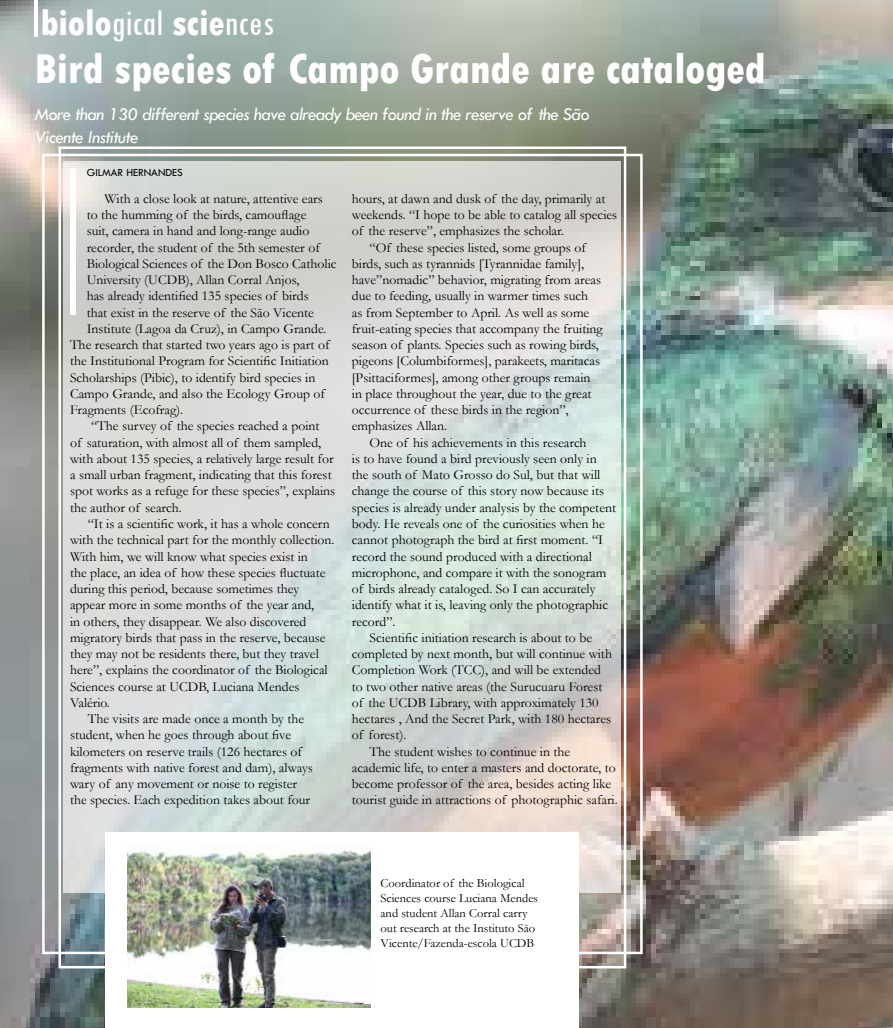
<style>
.page{position:relative;width:893px;height:1028px;background:#fff}
.page>*{position:absolute;margin:0;border:0;box-sizing:border-box;transform-origin:0 0}
.t1{font:800 condensed 43.75px "Tw Cen";color:#fff}
.t2{font:800 condensed 37.5px "Tw Cen";color:#fff}
.t3{font:italic 18.75px/22.5px "Tw Cen";letter-spacing:-.03em;color:#fff}
.t4{font:13.75px "Garamond";color:#000}
.t5{font:12.5px/15px "Garamond";color:#000}
.t6{font:11.25px "Tw Cen";color:#000}
.s1{font-weight:400}
</style>
<div class="page">
<img style="left:0;top:0;width:893px;height:1028px">
<svg style="left:64px;top:161px;width:557px;height:731px;background:#d7dbd7"></svg>
<div style="left:71px;top:168px;width:5px;height:146px;background:#fff"></div>
<hr style="left:35px;top:0;width:3px;height:36px;background:#fff">
<div style="left:106px;top:832px;width:473px;height:196px;background:#fff"></div>
<img style="left:128px;top:845px;width:242px;height:162px">
<h2 class="t2" style="left:41px;top:1px;width:235px">biolo<span class="s1">gical</span> scie<span class="s1">nces</span></h2>
<h1 class="t1" style="left:35px;top:43px;width:733px">Bird species of Campo Grande are cataloged</h1>
<h3 class="t3" style="left:35px;top:103px;width:557px">More than 130 different species have already been found in the reserve of the São<br>Vicente Institute</h3>
<p class="t6" style="left:87px;top:166px;width:98px">GILMAR HERNANDES</p>
<p class="t4" style="left:104px;top:189px;width:220px">With a close look at nature, attentive ears</p>
<p class="t4" style="left:87px;top:205px;width:221px">to the humming of the birds, camouflage</p>
<p class="t4" style="left:87px;top:222px;width:224px">suit, camera in hand and long-range audio</p>
<p class="t4" style="left:87px;top:238px;width:235px">recorder, the student of the 5th semester of</p>
<p class="t4" style="left:87px;top:254px;width:251px">Biological Sciences of the Don Bosco Catholic</p>
<p class="t4" style="left:87px;top:270px;width:214px">University (UCDB), Allan Corral Anjos,</p>
<p class="t4" style="left:87px;top:287px;width:224px">has already identified 135 species of birds</p>
<p class="t4" style="left:87px;top:303px;width:229px">that exist in the reserve of the São Vicente</p>
<p class="t4" style="left:87px;top:319px;width:241px">Institute (Lagoa da Cruz), in Campo Grande.</p>
<p class="t4" style="left:70px;top:335px;width:261px">The research that started two years ago is part of</p>
<p class="t4" style="left:70px;top:352px;width:260px">the Institutional Program for Scientific Initiation</p>
<p class="t4" style="left:70px;top:368px;width:247px">Scholarships (Pibic), to identify bird species in</p>
<p class="t4" style="left:70px;top:384px;width:256px">Campo Grande, and also the Ecology Group of</p>
<p class="t4" style="left:70px;top:400px;width:115px">Fragments (Ecofrag).</p>
<p class="t4" style="left:91px;top:417px;width:230px">“The survey of the species reached a point</p>
<p class="t4" style="left:70px;top:433px;width:253px">of saturation, with almost all of them sampled,</p>
<p class="t4" style="left:70px;top:449px;width:265px">with about 135 species, a relatively large result for</p>
<p class="t4" style="left:70px;top:465px;width:263px">a small urban fragment, indicating that this forest</p>
<p class="t4" style="left:70px;top:482px;width:267px">spot works as a refuge for these species”, explains</p>
<p class="t4" style="left:70px;top:498px;width:113px">the author of search.</p>
<p class="t4" style="left:88px;top:514px;width:244px">“It is a scientific work, it has a whole concern</p>
<p class="t4" style="left:70px;top:530px;width:266px">with the technical part for the monthly collection.</p>
<p class="t4" style="left:70px;top:547px;width:239px">With him, we will know what species exist in</p>
<p class="t4" style="left:70px;top:563px;width:257px">the place, an idea of how these species fluctuate</p>
<p class="t4" style="left:70px;top:579px;width:231px">during this period, because sometimes they</p>
<p class="t4" style="left:70px;top:595px;width:246px">appear more in some months of the year and,</p>
<p class="t4" style="left:70px;top:612px;width:238px">in others, they disappear. We also discovered</p>
<p class="t4" style="left:70px;top:628px;width:257px">migratory birds that pass in the reserve, because</p>
<p class="t4" style="left:70px;top:644px;width:250px">they may not be residents there, but they travel</p>
<p class="t4" style="left:70px;top:660px;width:259px">here”, explains the coordinator of the Biological</p>
<p class="t4" style="left:70px;top:677px;width:231px">Sciences course at UCDB, Luciana Mendes</p>
<p class="t4" style="left:70px;top:693px;width:41px">Valério.</p>
<p class="t4" style="left:88px;top:709px;width:218px">The visits are made once a month by the</p>
<p class="t4" style="left:70px;top:725px;width:223px">student, when he goes through about five</p>
<p class="t4" style="left:70px;top:742px;width:233px">kilometers on reserve trails (126 hectares of</p>
<p class="t4" style="left:70px;top:758px;width:244px">fragments with native forest and dam), always</p>
<p class="t4" style="left:70px;top:774px;width:229px">wary of any movement or noise to register</p>
<p class="t4" style="left:70px;top:790px;width:242px">the species. Each expedition takes about four</p>
<p class="t4" style="left:352px;top:189px;width:255px">hours, at dawn and dusk of the day, primarily at</p>
<p class="t4" style="left:352px;top:205px;width:267px">weekends. “I hope to be able to catalog all species</p>
<p class="t4" style="left:352px;top:222px;width:214px">of the reserve”, emphasizes the scholar.</p>
<p class="t4" style="left:370px;top:238px;width:218px">“Of these species listed, some groups of</p>
<p class="t4" style="left:352px;top:254px;width:234px">birds, such as tyrannids [Tyrannidae family],</p>
<p class="t4" style="left:352px;top:270px;width:251px">have”nomadic” behavior, migrating from areas</p>
<p class="t4" style="left:352px;top:287px;width:238px">due to feeding, usually in warmer times such</p>
<p class="t4" style="left:352px;top:303px;width:239px">as from September to April. As well as some</p>
<p class="t4" style="left:352px;top:319px;width:252px">fruit-eating species that accompany the fruiting</p>
<p class="t4" style="left:352px;top:335px;width:248px">season of plants. Species such as rowing birds,</p>
<p class="t4" style="left:352px;top:352px;width:250px">pigeons [Columbiformes], parakeets, maritacas</p>
<p class="t4" style="left:352px;top:368px;width:240px">[Psittaciformes], among other groups remain</p>
<p class="t4" style="left:352px;top:384px;width:241px">in place throughout the year, due to the great</p>
<p class="t4" style="left:352px;top:400px;width:218px">occurrence of these birds in the region”,</p>
<p class="t4" style="left:352px;top:417px;width:97px">emphasizes Allan.</p>
<p class="t4" style="left:370px;top:433px;width:218px">One of his achievements in this research</p>
<p class="t4" style="left:352px;top:449px;width:246px">is to have found a bird previously seen only in</p>
<p class="t4" style="left:352px;top:465px;width:250px">the south of Mato Grosso do Sul, but that will</p>
<p class="t4" style="left:352px;top:482px;width:254px">change the course of this story now because its</p>
<p class="t4" style="left:352px;top:498px;width:266px">species is already under analysis by the competent</p>
<p class="t4" style="left:352px;top:514px;width:254px">body. He reveals one of the curiosities when he</p>
<p class="t4" style="left:352px;top:530px;width:253px">cannot photograph the bird at first moment. “I</p>
<p class="t4" style="left:352px;top:547px;width:242px">record the sound produced with a directional</p>
<p class="t4" style="left:352px;top:563px;width:256px">microphone, and compare it with the sonogram</p>
<p class="t4" style="left:352px;top:579px;width:245px">of birds already cataloged. So I can accurately</p>
<p class="t4" style="left:352px;top:595px;width:258px">identify what it is, leaving only the photographic</p>
<p class="t4" style="left:352px;top:612px;width:45px">record”.</p>
<p class="t4" style="left:370px;top:628px;width:224px">Scientific initiation research is about to be</p>
<p class="t4" style="left:352px;top:644px;width:262px">completed by next month, but will continue with</p>
<p class="t4" style="left:352px;top:660px;width:251px">Completion Work (TCC), and will be extended</p>
<p class="t4" style="left:352px;top:677px;width:252px">to two other native areas (the Surucuaru Forest</p>
<p class="t4" style="left:352px;top:693px;width:248px">of the UCDB Library, with approximately 130</p>
<p class="t4" style="left:352px;top:709px;width:261px">hectares , And the Secret Park, with 180 hectares</p>
<p class="t4" style="left:352px;top:725px;width:56px">of forest).</p>
<p class="t4" style="left:370px;top:742px;width:202px">The student wishes to continue in the</p>
<p class="t4" style="left:352px;top:758px;width:265px">academic life, to enter a masters and doctorate, to</p>
<p class="t4" style="left:352px;top:774px;width:261px">become professor of the area, besides acting like</p>
<p class="t4" style="left:352px;top:790px;width:267px">tourist guide in attractions of photographic safari.</p>
<p class="t5" style="left:381px;top:875px;width:159px">Coordinator of the Biological<br>Sciences course Luciana Mendes and student Allan Corral carry out research at the Instituto São<br>Vicente/Fazenda-escola UCDB</p>
</div>
